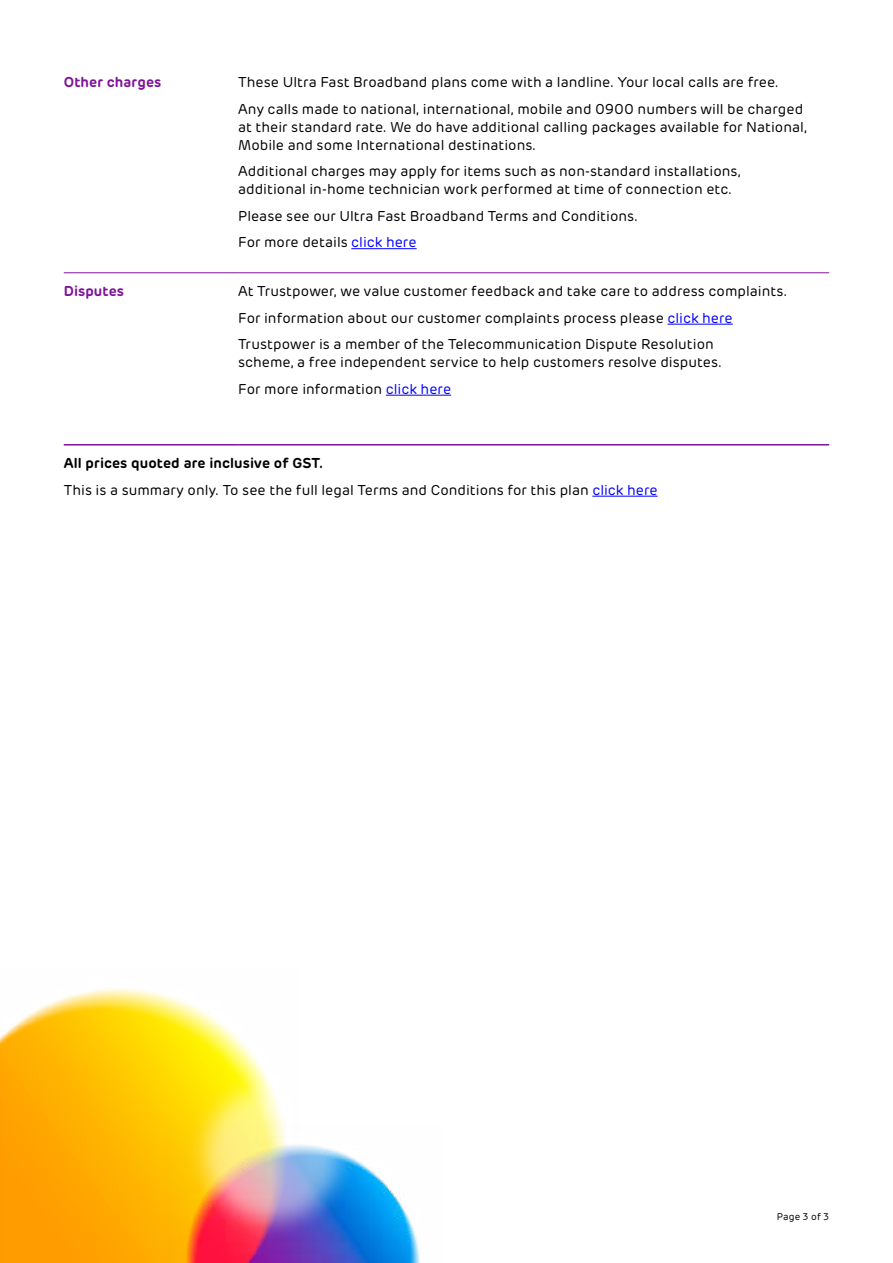
<style>
.page{position:relative;width:893px;height:1263px;background:#fff}
.page>*{position:absolute;margin:0;border:0;box-sizing:border-box;transform-origin:0 0}
.t1{font:14.25px/26.5px "Rubrik";letter-spacing:.005em;color:#000}
.t2{font:600 14.25px "Rubrik";letter-spacing:.005em;color:#7f1399}
.t3{font:9.75px "Rubrik";letter-spacing:.015em;color:#000}
.s1{color:#00f}
.s2{font-weight:600}
</style>
<div class="page">
<img style="left:301px;top:1169px;width:119px;height:94px">
<img style="left:0;top:988px;width:301px;height:275px">
<img style="left:174px;top:1048px;width:195px;height:206px">
<hr style="left:64px;top:272px;width:174px;height:1px;background:#7f1399">
<hr style="left:238px;top:272px;width:591px;height:1px;background:#7f1399">
<hr style="left:64px;top:444px;width:174px;height:1px;background:#7f1399">
<hr style="left:238px;top:444px;width:591px;height:1px;background:#7f1399">
<hr style="left:351px;top:248px;width:66px;height:1px;background:#00f">
<hr style="left:667px;top:324px;width:66px;height:1px;background:#00f">
<hr style="left:386px;top:395px;width:65px;height:1px;background:#00f">
<hr style="left:592px;top:496px;width:66px;height:1px;background:#00f">
<p class="t2" style="left:64px;top:73px;width:99px">Other charges</p>
<p class="t1" style="left:238px;top:69px;width:567px">These Ultra Fast Broadband plans come with a landline. Your local calls are free.<br>Any calls made to national, international, mobile and 0900 numbers will be charged</p>
<p class="t1" style="left:238px;top:118px;width:570px;line-height:18px">at their standard rate. We do have additional calling packages available for National,<br>Mobile and some International destinations.</p>
<p class="t1" style="left:238px;top:163px;width:504px;line-height:18px">Additional charges may apply for items such as non-standard installations, additional in-home technician work performed at time of connection etc.</p>
<p class="t1" style="left:238px;top:203px;width:402px">Please see our Ultra Fast Broadband Terms and Conditions.<br>For more details <span class="s1">click here</span></p>
<p class="t2" style="left:64px;top:282px;width:62px">Disputes</p>
<p class="t1" style="left:238px;top:278px;width:551px">At Trustpower, we value customer feedback and take care to address complaints.<br>For information about our customer complaints process please <span class="s1">click here<br></span>Trustpower is a member of the Telecommunication Dispute Resolution</p>
<p class="t1" style="left:238px;top:349px;width:486px">scheme, a free independent service to help customers resolve disputes.<br>For more information <span class="s1">click here</span></p>
<p class="t1" style="left:64px;top:450px;width:595px"><span class="s2">All prices quoted are inclusive of GST.<br></span>This is a summary only. To see the full legal Terms and Conditions for this plan <span class="s1">click here</span></p>
<p class="t3" style="left:777px;top:1211px;width:54px">Page 3 of 3</p>
</div>
